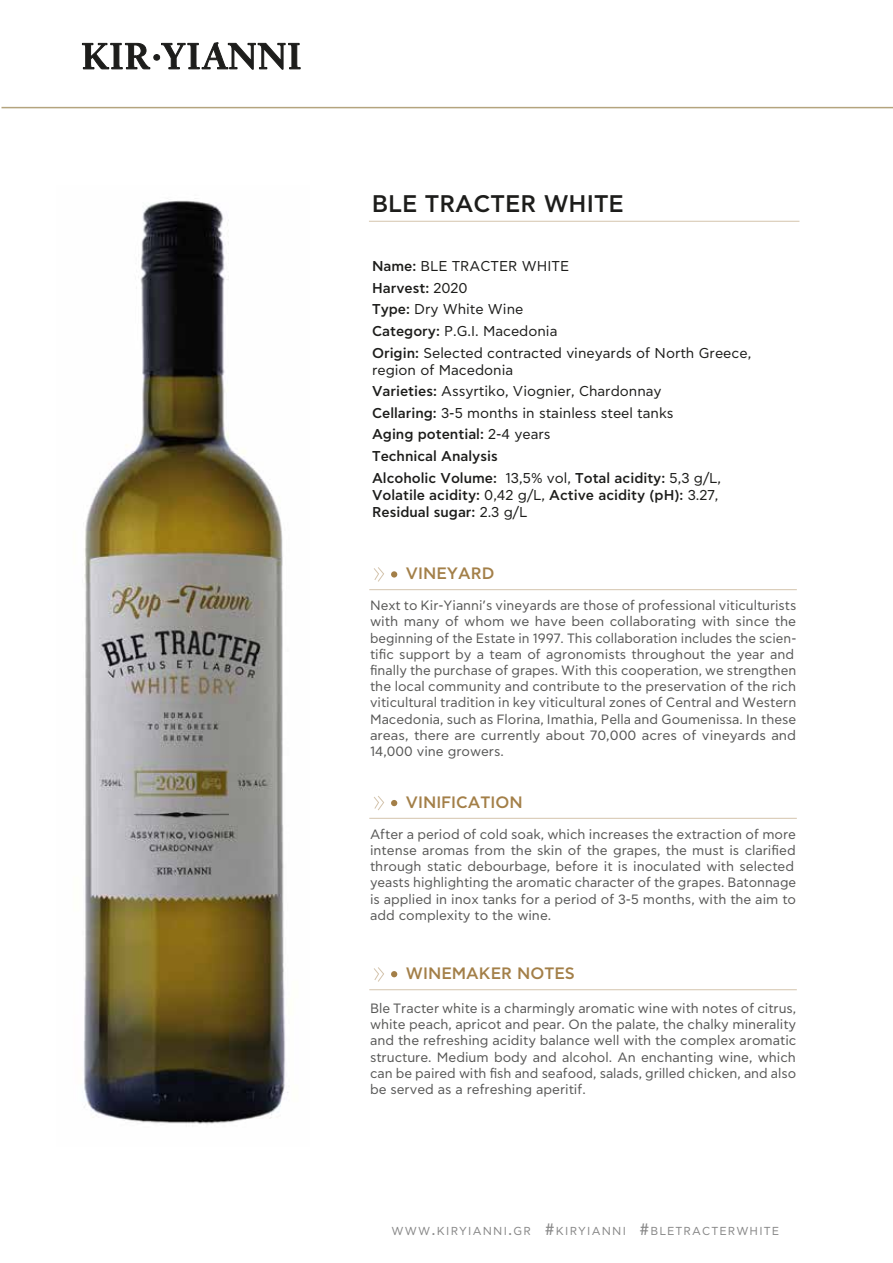
<style>
.page{position:relative;width:893px;height:1263px;background:#fff}
.page>*{position:absolute;margin:0;border:0;box-sizing:border-box;transform-origin:0 0}
.t1{font:500 24px "CF Asty";color:#1d1d1b}
.t2{font:500 16.5px "CF Asty";color:#a37f48}
.t3{font:14.25px/21.6px "CF Asty";color:#1d1d1b}
.t4{font:500 14.25px/17.1px "CF Asty";color:#1d1d1b}
.t5{font:13.5px/16.2px "CF Asty";color:#575756}
.t6{font:11.55px "CF Asty";letter-spacing:.095em;color:#878787}
.s1{font-weight:500}
.s2{font-weight:400}
.s3{font-size:16.5px}
</style>
<div class="page">
<img style="left:82px;top:198px;width:206px;height:926px">
<hr style="left:369px;top:221px;width:430px;height:1px;background:#d4c4ad">
<hr style="left:369px;top:589px;width:428px;height:1px;background:#d4c4ad">
<svg style="left:374px;top:567px;width:10px;height:15px"></svg>
<svg style="left:391px;top:571px;width:6px;height:6px"></svg>
<hr style="left:369px;top:818px;width:428px;height:1px;background:#d4c4ad">
<svg style="left:374px;top:796px;width:10px;height:15px"></svg>
<svg style="left:391px;top:800px;width:6px;height:6px"></svg>
<hr style="left:369px;top:989px;width:428px;height:1px;background:#d4c4ad">
<svg style="left:374px;top:967px;width:10px;height:15px"></svg>
<svg style="left:391px;top:971px;width:6px;height:6px"></svg>
<hr style="left:2px;top:107px;width:891px;height:1px;background:#b4a47e">
<svg style="left:82px;top:42px;width:218px;height:28px"></svg>
<h1 class="t1" style="left:372px;top:190px;width:253px">BLE TRACTER WHITE</h1>
<p class="t3" style="left:372px;top:256px;width:381px"><span class="s1">Name:</span> BLE TRACTER WHITE<br><span class="s1">Harvest:</span> 2020<br><span class="s1">Type:</span> Dry White Wine<br><span class="s1">Category:</span> P.G.I. Macedonia<br><span class="s1">Origin:</span> Selected contracted vineyards of North Greece,</p>
<p class="t3" style="left:372px;top:359px;width:350px">region of Macedonia<br><span class="s1">Varieties:</span> Assyrtiko, Viognier, Chardonnay <span class="s1">Cellaring:</span> 3-5 months in stainless steel tanks<br><span class="s1">Aging potential:</span> 2-4 years<br><span class="s1">Technical Analysis<br>Alcoholic Volume:</span> 13,5% vol, <span class="s1">Total acidity:</span> 5,3 g/L,</p>
<p class="t4" style="left:372px;top:487px;width:348px">Volatile acidity: <span class="s2">0,42 g/L,</span> Active acidity (pH): <span class="s2">3.27,<br></span>Residual sugar: <span class="s2">2.3 g/L</span></p>
<p class="t2" style="left:406px;top:564px;width:90px">VINEYARD</p>
<p class="t5" style="left:370px;top:598px;width:428px">Next to Kir-Yianni’s vineyards are those of professional viticulturists with many of whom we have been collaborating with since the beginning of the Estate in 1997. This collaboration includes the scien&shy;tific support by a team of agronomists throughout the year and finally the purchase of grapes. With this cooperation, we strengthen the local community and contribute to the preservation of the rich viticultural tradition in key viticultural zones of Central and Western Macedonia, such as Florina, Imathia, Pella and Goumenissa. In these areas, there are currently about 70,000 acres of vineyards and 14,000 vine growers.</p>
<p class="t2" style="left:406px;top:793px;width:118px">VINIFICATION</p>
<p class="t5" style="left:370px;top:826px;width:428px">After a period of cold soak, which increases the extraction of more intense aromas from the skin of the grapes, the must is clarified through static debourbage, before it is inoculated with selected yeasts highlighting the aromatic character of the grapes. Batonnage is applied in inox tanks for a period of 3-5 months, with the aim to add complexity to the wine.</p>
<p class="t2" style="left:406px;top:964px;width:170px">WINEMAKER NOTES</p>
<p class="t5" style="left:370px;top:1001px;width:428px;text-align:justify">Ble Tracter white is a charmingly aromatic wine with notes of citrus, white peach, apricot and pear. On the palate, the chalky minerality and the refreshing acidity balance well with the complex aromatic structure. Medium body and alcohol. An enchanting wine, which can be paired with fish and seafood, salads, grilled chicken, and also be served as a refreshing aperitif.</p>
<p class="t6" style="left:392px;top:1224px;width:389px">WWW<span class="s3">.</span>KIRYIANNI<span class="s3">.</span>GR <span class="s3">#</span>KIRYIANNI <span class="s3">#</span>BLETRACTERWHITE</p>
</div>
